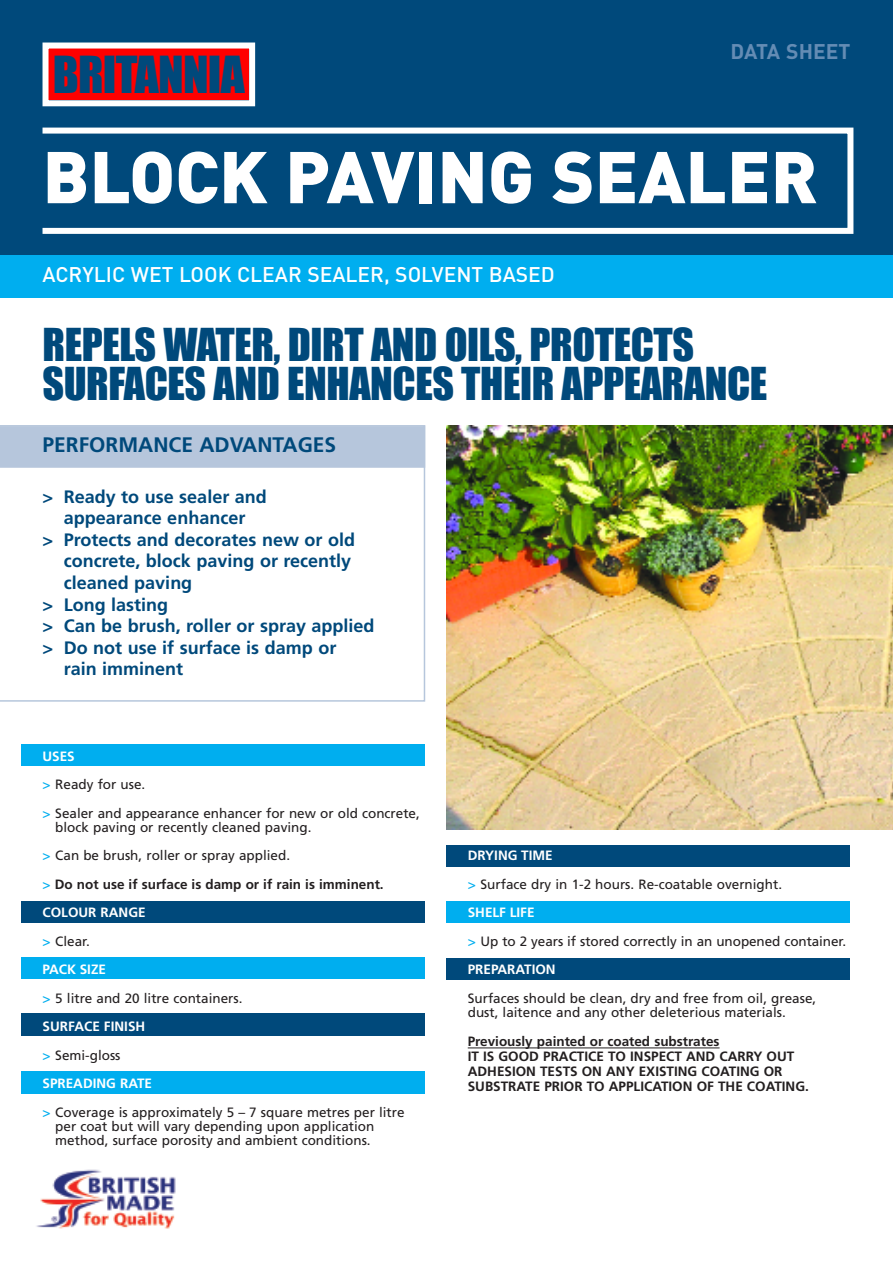
<style>
.page{position:relative;width:893px;height:1263px;background:#fff}
.page>*{position:absolute;margin:0;border:0;box-sizing:border-box;transform-origin:0 0}
.t1{font:900 72px "DIN";color:#fff}
.t2{font:47.25px "Impact";letter-spacing:-.015em;color:#00497b}
.t3{font:42px/39px "Impact";letter-spacing:-.01em;color:#00497b}
.t4{font:500 21px "DIN";color:#fff}
.t5{font:700 21px "Frutiger";color:#00497b}
.t6{font:700 21px "DIN";color:#648cb4}
.t7{font:700 18px "Frutiger";color:#00497b}
.t8{font:13.5px/28.5px "Frutiger";color:#231f20}
.t9{font:700 13.5px/15px "Frutiger";color:#231f20}
.s1{font-weight:700;color:#fff}
.s2{color:#00aeef}
.s3{font-weight:700}
</style>
<div class="page">
<div style="left:446px;top:958px;width:404px;height:21px;background:#00497b"></div>
<div style="left:446px;top:901px;width:404px;height:22px;background:#00aeef"></div>
<div style="left:21px;top:957px;width:404px;height:22px;background:#00aeef"></div>
<div style="left:21px;top:901px;width:404px;height:22px;background:#00497b"></div>
<div style="left:21px;top:1013px;width:404px;height:22px;background:#00497b"></div>
<div style="left:21px;top:744px;width:404px;height:21px;background:#00aeef"></div>
<svg style="left:0;top:468px;width:425px;height:234px"></svg>
<div style="left:0;top:425px;width:425px;height:43px;background:#b6c6dc"></div>
<div style="left:0;top:0;width:893px;height:298px;background:#00497b"></div>
<div style="left:0;top:255px;width:893px;height:43px;background:#00aeef"></div>
<div style="left:49px;top:49px;width:200px;height:51px;background:#f00"></div>
<div style="left:43px;top:43px;width:212px;height:63px;border:6px solid #fff"></div>
<div style="left:40px;top:128px;width:813px;height:106px;border:6px solid #fff"></div>
<div style="left:446px;top:845px;width:404px;height:21px;background:#00497b"></div>
<div style="left:21px;top:1072px;width:404px;height:21px;background:#00aeef"></div>
<div style="left:21px;top:1015px;width:404px;height:21px;background:#00497b"></div>
<img style="left:446px;top:425px;width:447px;height:404px">
<hr style="left:468px;top:1047px;width:252px;height:1px;background:#231f20">
<img style="left:36px;top:1169px;width:140px;height:60px">
<h2 class="t2" style="left:53px;top:49px;width:193px">BRITANNIA</h2>
<h3 class="t6" style="left:730px;top:39px;width:122px">DATA SHEET</h3>
<h1 class="t1" style="left:43px;top:135px;width:777px">BLOCK PAVING SEALER</h1>
<h3 class="t4" style="left:43px;top:263px;width:514px">ACRYLIC WET LOOK CLEAR SEALER, SOLVENT BASED</h3>
<h3 class="t3" style="left:43px;top:327px;width:726px">REPELS WATER, DIRT AND OILS, PROTECTS<br>SURFACES AND ENHANCES THEIR APPEARANCE</h3>
<h3 class="t5" style="left:43px;top:436px;width:295px">PERFORMANCE ADVANTAGES</h3>
<h3 class="t7" style="left:43px;top:489px;width:226px">&gt; Ready to use sealer and</h3>
<h3 class="t7" style="left:64px;top:511px;width:183px">appearance enhancer</h3>
<h3 class="t7" style="left:43px;top:532px;width:314px">&gt; Protects and decorates new or old</h3>
<h3 class="t7" style="left:64px;top:554px;width:289px">concrete, block paving or recently</h3>
<h3 class="t7" style="left:64px;top:575px;width:130px">cleaned paving</h3>
<h3 class="t7" style="left:43px;top:597px;width:127px">&gt; Long lasting</h3>
<h3 class="t7" style="left:43px;top:619px;width:334px">&gt; Can be brush, roller or spray applied</h3>
<h3 class="t7" style="left:43px;top:640px;width:295px">&gt; Do not use if surface is damp or</h3>
<h3 class="t7" style="left:64px;top:662px;width:121px">rain imminent</h3>
<p class="t8" style="left:43px;top:743px;width:379px"><span class="s1">USES<br></span><span class="s2">&gt;</span> Ready for use.<br><span class="s2">&gt;</span> Sealer and appearance enhancer for new or old concrete,</p>
<p class="t8" style="left:43px;top:814px;width:364px;text-indent:13px">block paving or recently cleaned paving.<br><span class="s2">&gt;</span> Can be brush, roller or spray applied.<br><span class="s2">&gt;</span> <span class="s3">Do not use if surface is damp or if rain is imminent.<br></span><span class="s1">COLOUR RANGE<br></span><span class="s2">&gt;</span> Clear.<br><span class="s1">PACK SIZE<br></span><span class="s2">&gt;</span> 5 litre and 20 litre containers.<br><span class="s1">SURFACE FINISH<br></span><span class="s2">&gt;</span> Semi-gloss<br><span class="s1">SPREADING RATE<br></span><span class="s2">&gt;</span> Coverage is approximately 5 – 7 square metres per litre</p>
<p class="t8" style="left:55px;top:1120px;width:321px;line-height:14.2px">per coat but will vary depending upon application method, surface porosity and ambient conditions.</p>
<p class="t8" style="left:468px;top:842px;width:380px"><span class="s1">DRYING TIME<br></span><span class="s2">&gt;</span> Surface dry in 1-2 hours. Re-coatable overnight.<br><span class="s1">SHELF LIFE<br></span><span class="s2">&gt;</span> Up to 2 years if stored correctly in an unopened container.<br><span class="s1">PREPARATION</span></p>
<p class="t8" style="left:468px;top:992px;width:350px;line-height:14.2px">Surfaces should be clean, dry and free from oil, grease, dust, laitence and any other deleterious materials.</p>
<p class="t9" style="left:468px;top:1035px;width:343px">Previously painted or coated substrates<br>IT IS GOOD PRACTICE TO INSPECT AND CARRY OUT ADHESION TESTS ON ANY EXISTING COATING OR SUBSTRATE PRIOR TO APPLICATION OF THE COATING.</p>
</div>
